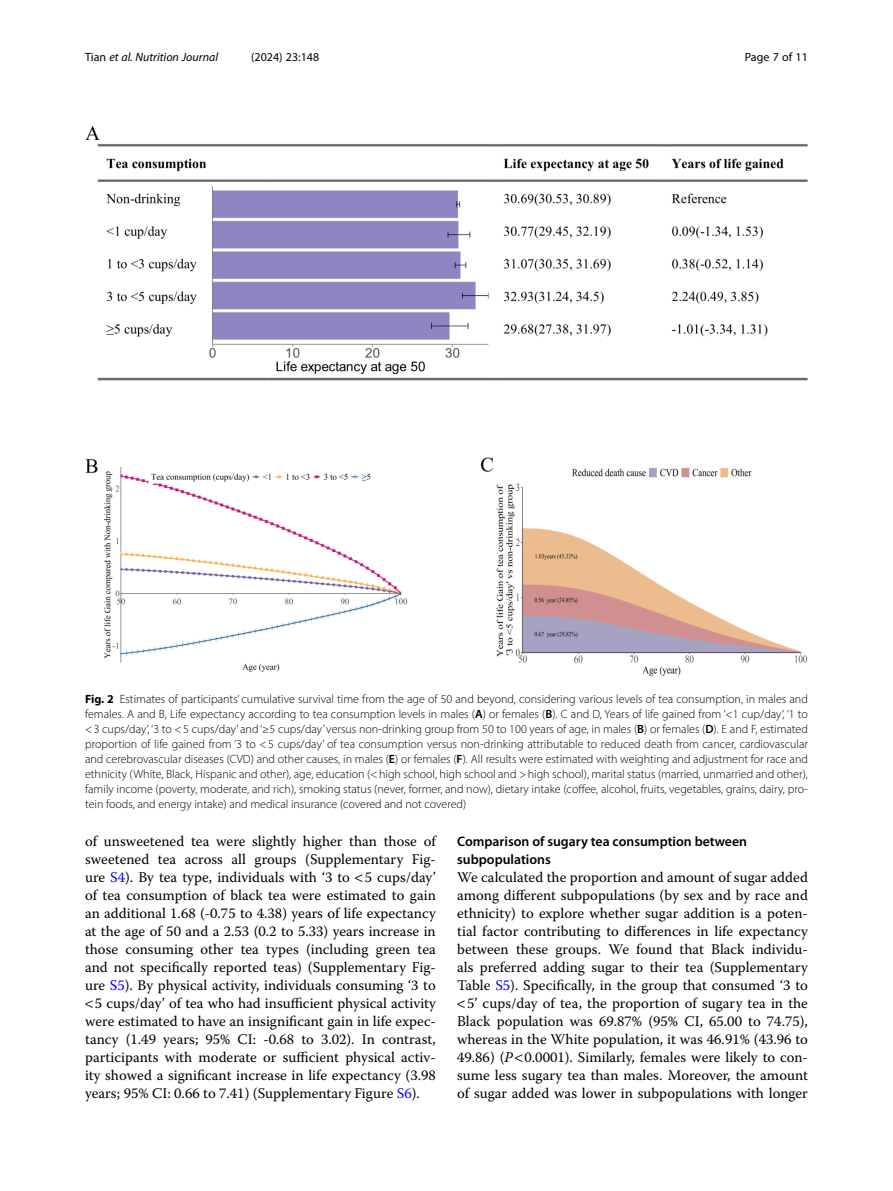
<style>
.page{position:relative;width:893px;height:1191px;background:#fff}
.page>*{position:absolute;margin:0;border:0;box-sizing:border-box;transform-origin:0 0}
.Body_Text_Indent{font:14.7px "Warnock Pro";color:#000}
.Body_Text{font:14.7px/18px "Warnock Pro";color:#000;text-align:right}
.Head_2{font:600 13.8px/18px "Myriad Pro";color:#000}
.Figure_Caption{font:300 12px/15px "Myriad Pro";color:#000;text-align:justify}
.t1{font:italic 12px "Myriad Pro";color:#000}
.t2{font:12px "Myriad Pro";color:#000}
.s1{font-style:normal}
.s2{font-weight:700}
.s3{font-weight:600}
.s4{color:#00f}
.s5{font-style:italic}
</style>
<div class="page">
<img style="left:85px;top:126px;width:723px;height:549px">
<p class="t1" style="left:85px;top:50px;width:135px"><span class="s1">Tian</span> et al. Nutrition Journal</p>
<p class="t2" style="left:251px;top:50px;width:70px">(2024) 23:148</p>
<p class="t2" style="left:745px;top:50px;width:65px">Page 7 of 11</p>
<p class="Figure_Caption" style="left:85px;top:691px;width:724px"><span class="s2">Fig. 2</span> Estimates of participants’ cumulative survival time from the age of 50 and beyond, considering various levels of tea consumption, in males and females. A and B, Life expectancy according to tea consumption levels in males (<span class="s3">A</span>) or females (<span class="s3">B</span>). C and D, Years of life gained from ‘&lt;1 cup/day’, ‘1 to &lt;3 cups/day’, ‘3 to &lt;5 cups/day’ and ‘≥5 cups/day’ versus non-drinking group from 50 to 100 years of age, in males (<span class="s3">B</span>) or females (<span class="s3">D</span>). E and F, estimated proportion of life gained from ‘3 to &lt;5 cups/day’ of tea consumption versus non-drinking attributable to reduced death from cancer, cardiovascular and cerebrovascular diseases (CVD) and other causes, in males (<span class="s3">E</span>) or females (<span class="s3">F</span>). All results were estimated with weighting and adjustment for race and ethnicity (White, Black, Hispanic and other), age, education (&lt;high school, high school and &gt;high school), marital status (married, unmarried and other), family income (poverty, moderate, and rich), smoking status (never, former, and now), dietary intake (coffee, alcohol, fruits, vegetables, grains, dairy, pro&shy;tein foods, and energy intake) and medical insurance (covered and not covered)</p>
<p class="Body_Text_Indent" style="left:85px;top:832px;width:352px">of unsweetened tea were slightly higher than those of</p>
<p class="Body_Text_Indent" style="left:85px;top:850px;width:352px">sweetened tea across all groups (Supplementary Fig-</p>
<p class="Body_Text_Indent" style="left:85px;top:868px;width:352px">ure <span class="s4">S4</span>). By tea type, individuals with ‘3 to 5 cups/day’</p>
<p class="Body_Text_Indent" style="left:85px;top:886px;width:352px">of tea consumption of black tea were estimated to gain</p>
<p class="Body_Text_Indent" style="left:85px;top:904px;width:352px">an additional 1.68 (-0.75 to 4.38) years of life expectancy</p>
<p class="Body_Text_Indent" style="left:85px;top:922px;width:352px">at the age of 50 and a 2.53 (0.2 to 5.33) years increase in</p>
<p class="Body_Text_Indent" style="left:85px;top:940px;width:352px">those consuming other tea types (including green tea</p>
<p class="Body_Text_Indent" style="left:85px;top:958px;width:352px">and not specifically reported teas) (Supplementary Fig-</p>
<p class="Body_Text_Indent" style="left:85px;top:976px;width:352px">ure <span class="s4">S5</span>). By physical activity, individuals consuming ‘3 to</p>
<p class="Body_Text_Indent" style="left:95px;top:994px;width:342px">5 cups/day’ of tea who had insufficient physical activity</p>
<p class="Body_Text_Indent" style="left:85px;top:1012px;width:352px">were estimated to have an insignificant gain in life expec-</p>
<p class="Body_Text_Indent" style="left:85px;top:1030px;width:352px">tancy (1.49 years; 95% CI: -0.68 to 3.02). In contrast,</p>
<p class="Body_Text_Indent" style="left:85px;top:1048px;width:352px">participants with moderate or sufficient physical activ-</p>
<p class="Body_Text_Indent" style="left:85px;top:1066px;width:352px">ity showed a significant increase in life expectancy (3.98</p>
<p class="Body_Text_Indent" style="left:85px;top:1084px;width:336px">years; 95% CI: 0.66 to 7.41) (Supplementary Figure <span class="s4">S6</span>).</p>
<p class="Head_2" style="left:457px;top:832px;width:291px">Comparison of sugary tea consumption between subpopulations</p>
<p class="Body_Text" style="left:457px;top:868px;width:352px">We calculated the proportion and amount of sugar added among different subpopulations (by sex and by race and ethnicity) to explore whether sugar addition is a poten&shy;tial factor contributing to differences in life expectancy between these groups. We found that Black individu&shy;als preferred adding sugar to their tea (Supplementary Table <span class="s4">S5</span>). Specifically, in the group that consumed ‘3 to 5’ cups/day of tea, the proportion of sugary tea in the Black population was 69.87% (95% CI, 65.00 to 74.75), whereas in the White population, it was 46.91% (43.96 to 49.86) (<span class="s5">P</span> 0.0001). Similarly, females were likely to con&shy;sume less sugary tea than males. Moreover, the amount of sugar added was lower in subpopulations with longer</p>
</div>
